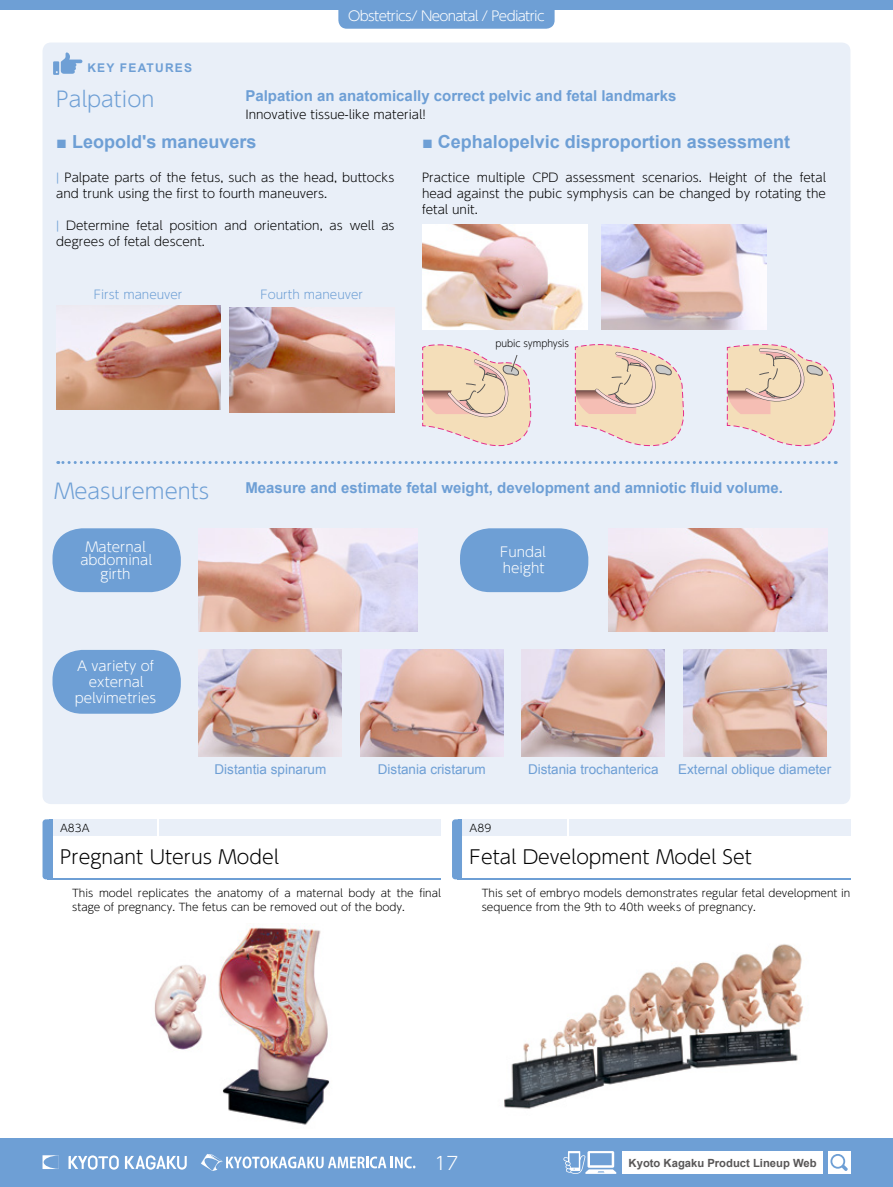
<style>
.page{position:relative;width:893px;height:1187px;background:#fff}
.page>*{position:absolute;margin:0;border:0;box-sizing:border-box;transform-origin:0 0}
.t1{font:300 21px "UD Shin Go Pr 6 N";color:#6e9fd5}
.t2{font:300 18.75px "UD Shin Go Pr 6 N";color:#000}
.t3{font:700 18px "Arial";color:#6e9fd5}
.t4{font:300 18px "UD Shin Go Pr 6 N";color:#fff}
.t5{font:700 15px "Arial";color:#6e9fd5}
.t6{font:13.5px "Arial";color:#6e9fd5}
.t7{font:300 13.5px/15.9px "UD Shin Go Pr 6 N";color:#fff;text-align:center}
.t8{font:300 13.5px "UD Shin Go Pr 6 N";letter-spacing:-.05em;color:#fff}
.t9{font:300 12px/15.9px "UD Shin Go Pr 6 N";color:#000}
.t10{font:300 12px "UD Shin Go Pr 6 N";color:#6e9fd5}
.t11{font:700 12px "Arial";letter-spacing:.1em;color:#6e9fd5}
.t12{font:700 11.25px "Arial";color:#595757}
.t13{font:300 10.5px/13.8px "UD Shin Go Pr 6 N";color:#000}
.t14{font:300 9.6px "UD Shin Go Pr 6 N";letter-spacing:-.01em;color:#000;scale:.95 1}
.s1{color:#6e9fd5}
</style>
<div class="page">
<img style="left:154px;top:927px;width:176px;height:198px">
<div style="left:0;top:0;width:893px;height:9px;background:#6e9fd5"></div>
<div style="left:43px;top:43px;width:807px;height:761px;background:#e9eff8;border-radius:9px"></div>
<div style="left:338px;top:9px;width:217px;height:20px;background:#6e9fd5"></div>
<svg style="left:53px;top:52px;width:29px;height:23px"></svg>
<div style="left:0;top:1137px;width:893px;height:49px;background:#6e9fd5"></div>
<div style="left:622px;top:1150px;width:201px;height:23px;background:#fff"></div>
<div style="left:828px;top:1150px;width:22px;height:23px;background:#fff"></div>
<svg style="left:43px;top:1155px;width:16px;height:13px"></svg>
<svg style="left:69px;top:1155px;width:50px;height:14px"></svg>
<svg style="left:125px;top:1155px;width:62px;height:14px"></svg>
<svg style="left:201px;top:1154px;width:214px;height:16px"></svg>
<svg style="left:830px;top:1154px;width:18px;height:16px"></svg>
<svg style="left:563px;top:1151px;width:53px;height:22px"></svg>
<hr style="left:48px;top:877px;width:393px;height:2px;background:#6e9fd5">
<hr style="left:457px;top:877px;width:393px;height:2px;background:#6e9fd5">
<div style="left:48px;top:819px;width:393px;height:17px;background:#e9eff8"></div>
<div style="left:457px;top:819px;width:393px;height:17px;background:#e9eff8"></div>
<hr style="left:157px;top:819px;width:2px;height:23px;background:#fff">
<hr style="left:567px;top:819px;width:2px;height:23px;background:#fff">
<div style="left:43px;top:819px;width:10px;height:60px;background:#6e9fd5;border-radius:3px"></div>
<div style="left:452px;top:819px;width:10px;height:60px;background:#6e9fd5;border-radius:3px"></div>
<hr style="left:49px;top:819px;width:4px;height:60px;background:#6e9fd5">
<hr style="left:458px;top:819px;width:4px;height:60px;background:#6e9fd5">
<div style="left:53px;top:528px;width:128px;height:64px;background:#6e9fd5;border-radius:30px"></div>
<div style="left:53px;top:650px;width:128px;height:63px;background:#6e9fd5;border-radius:30px"></div>
<div style="left:460px;top:528px;width:128px;height:64px;background:#6e9fd5;border-radius:30px"></div>
<img style="left:56px;top:305px;width:164px;height:105px">
<img style="left:422px;top:225px;width:165px;height:105px">
<img style="left:602px;top:225px;width:164px;height:105px">
<img style="left:229px;top:307px;width:166px;height:105px">
<img style="left:199px;top:528px;width:219px;height:103px">
<img style="left:199px;top:650px;width:143px;height:106px">
<img style="left:360px;top:650px;width:143px;height:106px">
<img style="left:522px;top:650px;width:143px;height:106px">
<img style="left:683px;top:650px;width:143px;height:106px">
<img style="left:609px;top:528px;width:219px;height:103px">
<svg style="left:58px;top:461px;width:771px;height:3px"></svg>
<img style="left:504px;top:944px;width:300px;height:165px">
<svg style="left:575px;top:344px;width:109px;height:103px"></svg>
<svg style="left:727px;top:344px;width:108px;height:103px"></svg>
<svg style="left:422px;top:344px;width:109px;height:103px"></svg>
<p class="t11" style="left:87px;top:60px;width:106px">KEY FEATURES</p>
<h1 class="t1" style="left:56px;top:82px;width:100px">Palpation</h1>
<p class="t8" style="left:348px;top:5px;width:198px">Obstetrics/ Neonatal / Pediatric</p>
<p class="t5" style="left:245px;top:86px;width:432px">Palpation an anatomically correct pelvic and fetal landmarks</p>
<p class="t9" style="left:245px;top:106px;width:182px">Innovative tissue-like material!</p>
<h3 class="t3" style="left:56px;top:130px;width:202px">■ Leopold's maneuvers</h3>
<h3 class="t3" style="left:422px;top:130px;width:369px">■ Cephalopelvic disproportion assessment</h3>
<p class="t9" style="left:56px;top:169px;width:340px"><span class="s1">|</span> Palpate parts of the fetus, such as the head, buttocks and trunk using the first to fourth maneuvers.</p>
<p class="t9" style="left:56px;top:217px;width:340px"><span class="s1">|</span> Determine fetal position and orientation, as well as degrees of fetal descent.</p>
<p class="t10" style="left:94px;top:284px;width:90px">First maneuver</p>
<p class="t10" style="left:261px;top:284px;width:104px">Fourth maneuver</p>
<p class="t9" style="left:422px;top:169px;width:405px;text-align:justify">Practice multiple CPD assessment scenarios. Height of the fetal head against the pubic symphysis can be changed by rotating the fetal unit.</p>
<p class="t14" style="left:496px;top:336px;width:79px">pubic symphysis</p>
<h1 class="t1" style="left:54px;top:473px;width:157px">Measurements</h1>
<p class="t7" style="left:80px;top:539px;width:73px;line-height:13.8px">Maternal abdominal girth</p>
<p class="t7" style="left:75px;top:657px;width:83px">A variety of external pelvimetries</p>
<p class="t5" style="left:245px;top:478px;width:539px">Measure and estimate fetal weight, development and amniotic fluid volume.</p>
<p class="t7" style="left:500px;top:544px;width:47px;text-align:left">Fundal height</p>
<p class="t6" style="left:215px;top:760px;width:113px">Distantia spinarum</p>
<p class="t6" style="left:378px;top:760px;width:110px">Distania cristarum</p>
<p class="t6" style="left:528px;top:760px;width:132px">Distania trochanterica</p>
<p class="t6" style="left:678px;top:760px;width:155px">External oblique diameter</p>
<p class="t13" style="left:60px;top:820px;width:31px">A83A</p>
<p class="t13" style="left:470px;top:820px;width:23px">A89</p>
<h2 class="t2" style="left:60px;top:841px;width:220px">Pregnant Uterus Model</h2>
<h2 class="t2" style="left:470px;top:841px;width:284px">Fetal Development Model Set</h2>
<p class="t13" style="left:72px;top:885px;width:370px">This model replicates the anatomy of a maternal body at the final stage of pregnancy. The fetus can be removed out of the body.</p>
<p class="t13" style="left:482px;top:885px;width:370px">This set of embryo models demonstrates regular fetal development in sequence from the 9th to 40th weeks of pregnancy.</p>
<h3 class="t4" style="left:435px;top:1148px;width:25px">17</h3>
<p class="t12" style="left:629px;top:1154px;width:189px">Kyoto Kagaku Product Lineup Web</p>
</div>
